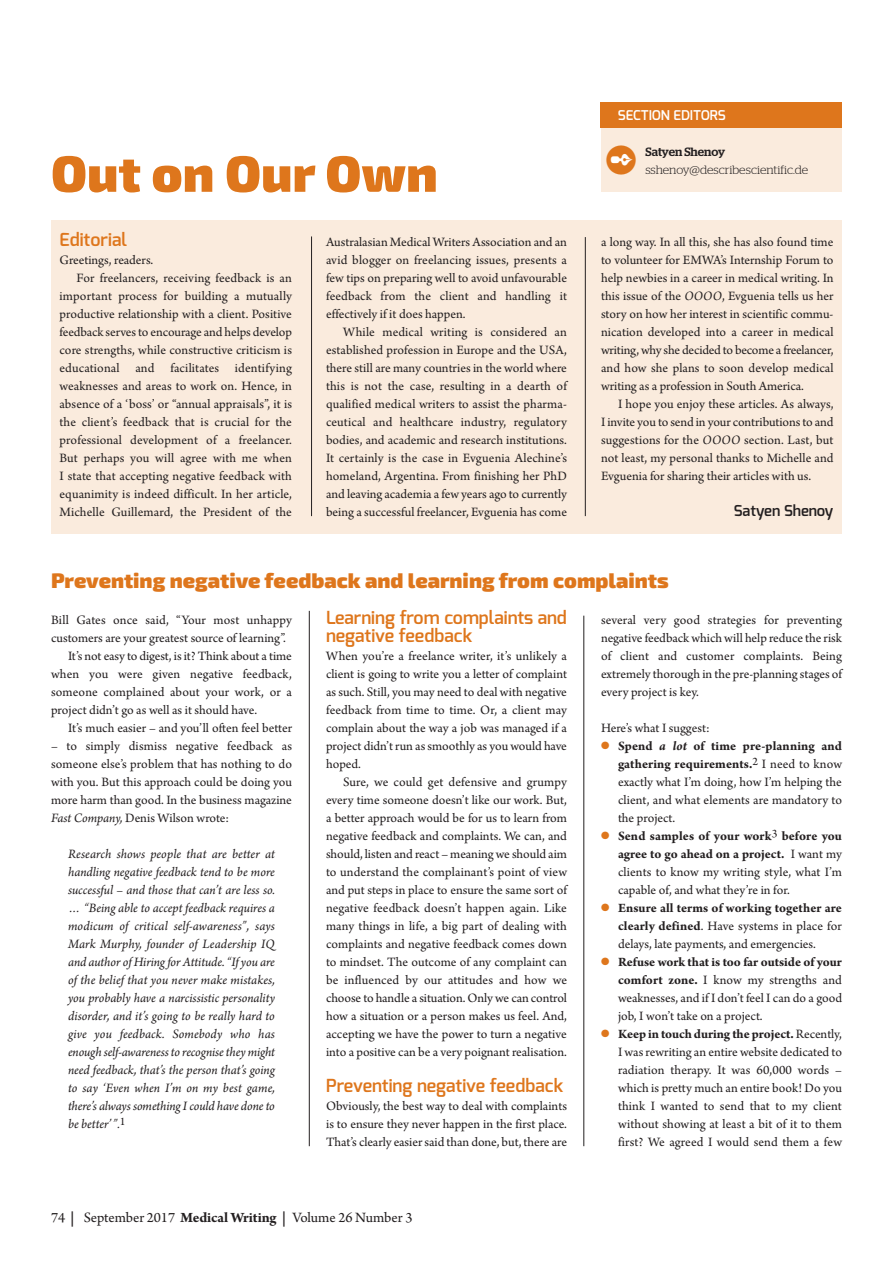
<style>
.page{position:relative;width:893px;height:1263px;background:#fff}
.page>*{position:absolute;margin:0;border:0;box-sizing:border-box;transform-origin:0 0}
.t1{font:900 51px "Exo 2";color:#de761c}
.t2{font:900 21px "Exo 2";color:#de761c}
.t3{font:600 18px/18px "Exo";color:#de761c}
.t4{font:15px "Arno Pro";letter-spacing:-.005em;color:#231f20}
.t5{font:600 15px "Exo";color:#231f20}
.t6{font:13.5px/18px "Arno Pro";color:#231f20;text-align:justify}
.t7{font:italic 13.5px/18px "Arno Pro";letter-spacing:-.005em;color:#231f20;text-align:justify}
.t8{font:600 13.5px "Exo";letter-spacing:-.005em;color:#fff}
.t9{font:300 12px/18px "Stag";color:#231f20}
.s1{color:#de761c}
.s2{font-weight:500}
.s3{font-style:italic}
.s4{font-weight:700}
.s5{font-weight:700;font-style:italic}
</style>
<div class="page">
<div style="left:51px;top:221px;width:791px;height:313px;background:#faebdd"></div>
<div style="left:601px;top:118px;width:241px;height:74px;background:#faebdd"></div>
<div style="left:601px;top:102px;width:241px;height:26px;background:#de761c"></div>
<hr style="left:311px;top:236px;width:1px;height:280px;background:#231f20">
<hr style="left:585px;top:237px;width:1px;height:279px;background:#231f20">
<hr style="left:309px;top:611px;width:1px;height:535px;background:#231f20">
<hr style="left:584px;top:616px;width:1px;height:530px;background:#231f20">
<p class="t8" style="left:618px;top:109px;width:109px">SECTION EDITORS</p>
<h1 class="t1" style="left:51px;top:156px;width:388px">Out on Our Own</h1>
<p class="t9" style="left:645px;top:144px;width:164px;text-indent:-40px"><span class="s1">●</span> <span class="s2">Satyen Shenoy </span>sshenoy@describescientific.de</p>
<h3 class="t3" style="left:60px;top:232px;width:69px">Editorial</h3>
<p class="t6" style="left:60px;top:252px;width:95px">Greetings, readers.</p>
<p class="t6" style="left:77px;top:270px;width:217px">For freelancers, receiving feedback is an</p>
<p class="t6" style="left:60px;top:288px;width:234px">important process for building a mutually</p>
<p class="t6" style="left:60px;top:306px;width:234px">productive relationship with a client. Positive</p>
<p class="t6" style="left:60px;top:324px;width:234px">feedback serves to encourage and helps develop</p>
<p class="t6" style="left:60px;top:342px;width:234px">core strengths, while constructive criticism is</p>
<p class="t6" style="left:60px;top:360px;width:234px">educational and facilitates identifying</p>
<p class="t6" style="left:60px;top:378px;width:234px">weaknesses and areas to work on. Hence, in</p>
<p class="t6" style="left:60px;top:396px;width:234px">absence of a ‘boss’ or “annual appraisals”, it is</p>
<p class="t6" style="left:60px;top:414px;width:234px">the client’s feedback that is crucial for the</p>
<p class="t6" style="left:60px;top:432px;width:234px">professional development of a freelancer.</p>
<p class="t6" style="left:60px;top:450px;width:234px">But perhaps you will agree with me when</p>
<p class="t6" style="left:60px;top:468px;width:234px">I state that accepting negative feedback with</p>
<p class="t6" style="left:60px;top:486px;width:234px">equanimity is indeed difficult. In her article,</p>
<p class="t6" style="left:60px;top:504px;width:234px">Michelle Guillemard, the President of the</p>
<p class="t6" style="left:326px;top:234px;width:243px">Australasian Medical Writers Association and an avid blogger on freelancing issues, presents a few tips on preparing well to avoid unfavourable feedback from the client and handling it effectively if it does happen.</p>
<p class="t6" style="left:326px;top:324px;width:243px;text-indent:17px">While medical writing is considered an established profession in Europe and the USA, there still are many countries in the world where this is not the case, resulting in a dearth of qualified medical writers to assist the pharma - ceutical and healthcare industry, regulatory bodies, and academic and research institutions.<br>It certainly is the case in Evguenia Alechine’s homeland, Argentina. From finishing her PhD and leaving academia a few years ago to currently being a successful freelancer, Evguenia has come</p>
<p class="t6" style="left:601px;top:234px;width:234px">a long way. In all this, she has also found time to volunteer for EMWA’s Internship Forum to help newbies in a career in medical writing. In this issue of the <span class="s3">OOOO</span>, Evguenia tells us her story on how her interest in scientific commu - nication developed into a career in medical writing, why she decided to become a free lancer, and how she plans to soon develop medical writing as a profession in South America.</p>
<p class="t6" style="left:601px;top:396px;width:234px;text-indent:17px">I hope you enjoy these articles. As always, I invite you to send in your contributions to and suggestions for the <span class="s3">OOOO</span> section. Last, but not least, my personal thanks to Michelle and Evguenia for sharing their articles with us.</p>
<p class="t5" style="left:734px;top:504px;width:101px">Satyen Shenoy</p>
<h2 class="t2" style="left:51px;top:573px;width:619px">Preventing negative feedback and learning from complaints</h2>
<p class="t6" style="left:51px;top:612px;width:242px">Bill Gates once said, “Your most unhappy</p>
<p class="t6" style="left:51px;top:630px;width:236px">customers are your greatest source of learning”.</p>
<p class="t6" style="left:68px;top:648px;width:225px">It’s not easy to digest, is it? Think about a time</p>
<p class="t6" style="left:51px;top:666px;width:242px">when you were given negative feedback,</p>
<p class="t6" style="left:51px;top:684px;width:242px">someone complained about your work, or a</p>
<p class="t6" style="left:51px;top:702px;width:208px">project didn’t go as well as it should have.</p>
<p class="t6" style="left:68px;top:720px;width:225px">It’s much easier – and you’ll often feel better</p>
<p class="t6" style="left:51px;top:738px;width:242px">– to simply dismiss negative feedback as someone else’s problem that has nothing to do with you. But this approach could be doing you more harm than good. In the business magazine <span class="s3">Fast Company,</span> Denis Wilson wrote:</p>
<p class="t7" style="left:68px;top:846px;width:208px">Research shows people that are better at handling negative feedback tend to be more successful – and those that can’t are less so. … “Being able to accept feedback requires a modicum of critical self-awareness”, says Mark Murphy, founder of Leadership IQ and author of Hiring for Attitude. “If you are of the belief that you never make mistakes, you probably have a narcissistic personality disorder, and it’s going to be really hard to give you feedback. Somebody who has enough self-awareness to recognise they might need feedback, that’s the person that’s going to say ‘Even when I’m on my best game, there’s always something I could have done to be better’”.<sup>1</sup></p>
<h3 class="t3" style="left:326px;top:610px;width:242px">Learning from complaints and negative feedback</h3>
<p class="t6" style="left:326px;top:648px;width:243px">When you’re a freelance writer, it’s unlikely a client is going to write you a letter of complaint as such. Still, you may need to deal with negative feedback from time to time. Or, a client may complain about the way a job was managed if a project didn’t run as smoothly as you would have hoped.</p>
<p class="t6" style="left:326px;top:774px;width:243px;text-indent:17px">Sure, we could get defensive and grumpy every time someone doesn’t like our work. But, a better approach would be for us to learn from negative feedback and complaints. We can, and should, listen and react – meaning we should aim to understand the complainant’s point of view and put steps in place to ensure the same sort of negative feedback doesn’t happen again. Like many things in life, a big part of dealing with complaints and negative feedback comes down to mindset. The outcome of any complaint can be influenced by our attitudes and how we choose to handle a situation. Only we can control how a situation or a person makes us feel. And, accepting we have the power to turn a negative into a positive can be a very poignant realisation.</p>
<h3 class="t3" style="left:326px;top:1078px;width:239px">Preventing negative feedback</h3>
<p class="t6" style="left:326px;top:1098px;width:242px">Obviously, the best way to deal with complaints is to ensure they never happen in the first place.<br>That’s clearly easier said than done, but, there are</p>
<p class="t4" style="left:51px;top:1212px;width:363px">74 <span class="s4">|</span> September 2017 <span class="s4">Medical Writing |</span> Volume 26 Number 3</p>
<p class="t6" style="left:601px;top:612px;width:243px">several very good strategies for preventing negative feedback which will help reduce the risk of client and customer complaints. Being extremely thorough in the pre-planning stages of every project is key.</p>
<p class="t6" style="left:601px;top:720px;width:110px">Here’s what I suggest:</p>
<p class="t6" style="left:618px;top:738px;width:225px;text-indent:-17px"><span class="s1">●</span> <span class="s4">Spend</span> <span class="s5">a lot</span> <span class="s4">of time pre-planning and gathering requirements.</span><sup>2</sup> I need to know exactly what I’m doing, how I’m helping the client, and what elements are mandatory to the project.</p>
<p class="t6" style="left:618px;top:828px;width:225px;text-indent:-17px"><span class="s1">●</span> <span class="s4">Send samples of your work</span><sup>3</sup> <span class="s4">before you agree to go ahead on a project.</span> I want my clients to know my writing style, what I’m capable of, and what they’re in for.</p>
<p class="t6" style="left:618px;top:900px;width:225px;text-indent:-17px"><span class="s1">●</span> <span class="s4">Ensure all terms of working together are clearly defined</span>. Have systems in place for delays, late payments, and emergencies.</p>
<p class="t6" style="left:618px;top:954px;width:226px;text-indent:-17px"><span class="s1">●</span> <span class="s4">Refuse work that is too far outside of your comfort zone.</span> I know my strengths and weaknesses, and if I don’t feel I can do a good job, I won’t take on a project.</p>
<p class="t6" style="left:618px;top:1026px;width:226px;text-indent:-17px"><span class="s1">●</span> <span class="s4">Keep in touch during the project.</span> Recently, I was rewriting an entire website dedicated to radiation therapy. It was 60,000 words – which is pretty much an entire book! Do you think I wanted to send that to my client without showing at least a bit of it to them first? We agreed I would send them a few</p>
</div>
